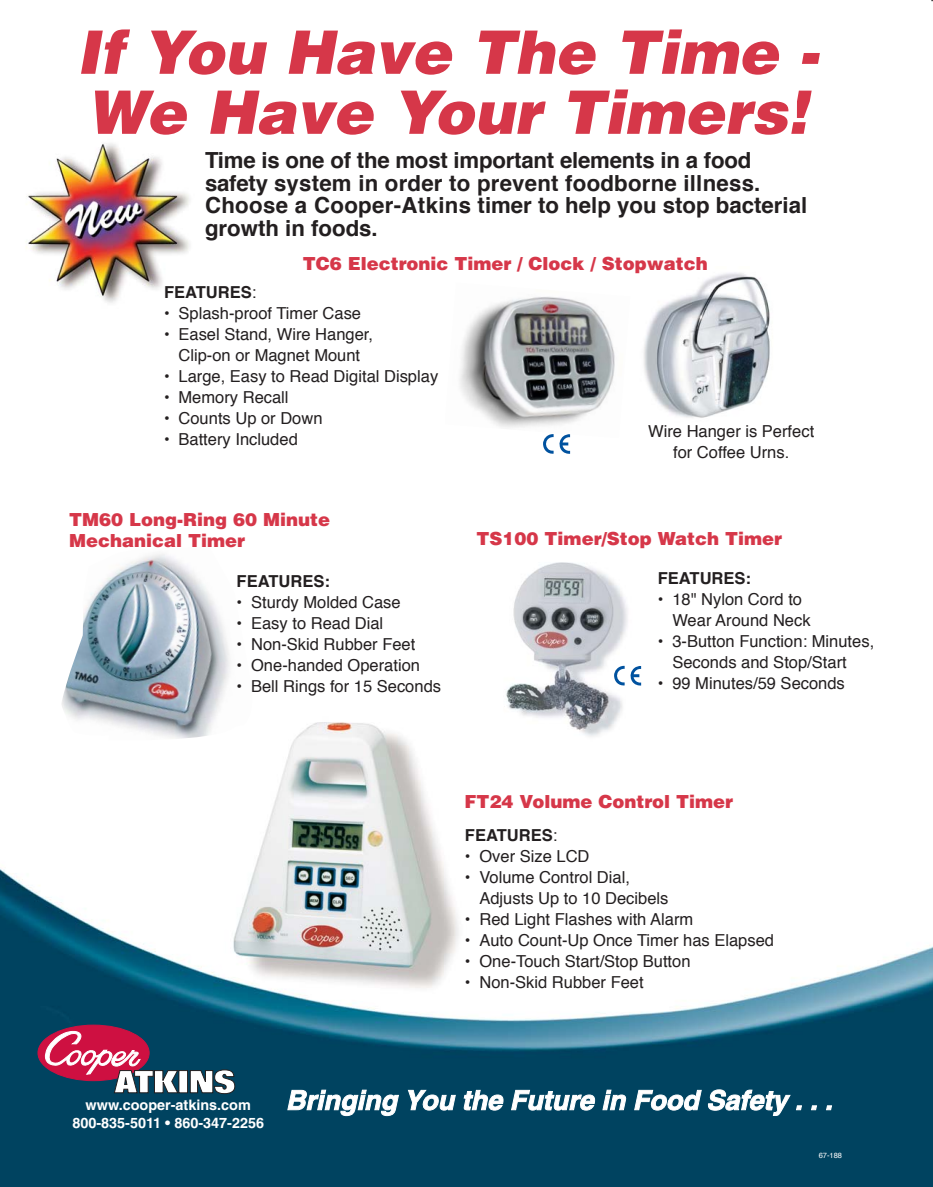
<style>
.page{position:relative;width:933px;height:1187px;background:#fff}
.page>*{position:absolute;margin:0;border:0;box-sizing:border-box;transform-origin:0 0}
.t1{font:italic 900 60px/60px "Helvetica";color:#d63749}
.t2{font:700 22.2px/22.5px "Helvetica";color:#231f20}
.t3{font:900 18px/21px "Helvetica";color:#d63749}
.t4{font:16.5px/21px "Helvetica";color:#231f20}
.t5{font:700 16.5px "Helvetica";color:#231f20}
.t6{font:700 14.4px/17.4px "Helvetica";color:#fff;text-align:center}
.t7{font:7.5px "Helvetica";color:#fff}
.s1{font-weight:400}
</style>
<div class="page">
<img style="left:0;top:451px;width:932px;height:736px">
<img style="left:26px;top:143px;width:164px;height:160px">
<img style="left:459px;top:297px;width:156px;height:140px">
<svg style="left:543px;top:434px;width:27px;height:20px"></svg>
<img style="left:643px;top:272px;width:127px;height:146px">
<img style="left:481px;top:539px;width:153px;height:202px">
<svg style="left:614px;top:666px;width:27px;height:20px"></svg>
<img style="left:61px;top:547px;width:196px;height:195px">
<img style="left:218px;top:700px;width:248px;height:305px">
<div style="left:38px;top:1025px;width:111px;height:55px;background:#ce1041;border-radius:50%"></div>
<svg style="left:44px;top:1030px;width:135px;height:63px"></svg>
<div style="left:179px;top:1070px;width:8px;height:22px;background:#fff"></div>
<div style="left:178px;top:1070px;width:10px;height:23px;border:1px solid #231f20"></div>
<svg style="left:189px;top:1069px;width:46px;height:25px"></svg>
<svg style="left:287px;top:1090px;width:111px;height:26px"></svg>
<svg style="left:408px;top:1090px;width:47px;height:20px"></svg>
<svg style="left:464px;top:1090px;width:40px;height:20px"></svg>
<svg style="left:511px;top:1090px;width:84px;height:20px"></svg>
<svg style="left:602px;top:1090px;width:24px;height:20px"></svg>
<svg style="left:634px;top:1090px;width:67px;height:20px"></svg>
<svg style="left:707px;top:1089px;width:83px;height:27px"></svg>
<svg style="left:796px;top:1105px;width:5px;height:5px"></svg>
<svg style="left:811px;top:1105px;width:5px;height:5px"></svg>
<svg style="left:826px;top:1105px;width:5px;height:5px"></svg>
<h1 class="t1" style="left:76px;top:28px;width:752px">If You Have The Time -<br>We Have Your Timers!</h1>
<h2 class="t2" style="left:205px;top:151px;width:603px">Time is one of the most important elements in a food safety system in order to prevent foodborne illness.<br>Choose a Cooper-Atkins timer to help you stop bacterial growth in foods.</h2>
<p class="t3" style="left:303px;top:255px;width:406px">TC6 Electronic Timer / Clock / Stopwatch</p>
<p class="t5" style="left:164px;top:285px;width:94px">FEATURES<span class="s1">:</span></p>
<p class="t4" style="left:164px;top:304px;width:198px">• Splash-proof Timer Case</p>
<p class="t4" style="left:164px;top:325px;width:210px;text-align:center">• Easel Stand, Wire Hanger,<br>Clip-on or Magnet Mount</p>
<p class="t4" style="left:164px;top:367px;width:276px">• Large, Easy to Read Digital Display</p>
<p class="t4" style="left:164px;top:388px;width:126px">• Memory Recall</p>
<p class="t4" style="left:164px;top:409px;width:160px">• Counts Up or Down</p>
<p class="t4" style="left:164px;top:430px;width:135px">• Battery Included</p>
<p class="t3" style="left:69px;top:510px;width:263px">TM60 Long-Ring 60 Minute<br>Mechanical Timer</p>
<p class="t5" style="left:236px;top:574px;width:95px">FEATURES:</p>
<p class="t4" style="left:236px;top:593px;width:165px">• Sturdy Molded Case</p>
<p class="t4" style="left:236px;top:614px;width:148px">• Easy to Read Dial</p>
<p class="t4" style="left:236px;top:635px;width:180px">• Non-Skid Rubber Feet</p>
<p class="t4" style="left:236px;top:656px;width:185px">• One-handed Operation</p>
<p class="t4" style="left:236px;top:677px;width:206px">• Bell Rings for 15 Seconds</p>
<p class="t4" style="left:648px;top:422px;width:167px;text-align:center">Wire Hanger is Perfect for Coffee Urns.</p>
<p class="t3" style="left:476px;top:530px;width:307px">TS100 Timer/Stop Watch Timer</p>
<p class="t5" style="left:657px;top:571px;width:95px">FEATURES:</p>
<p class="t4" style="left:672px;top:590px;width:140px;text-indent:-15px">• 18" Nylon Cord to<br>Wear Around Neck</p>
<p class="t4" style="left:672px;top:632px;width:203px;text-indent:-15px">• 3-Button Function: Minutes,<br>Seconds and Stop/Start</p>
<p class="t4" style="left:657px;top:674px;width:188px">• 99 Minutes/59 Seconds</p>
<p class="t3" style="left:464px;top:792px;width:270px">FT24 Volume Control Timer</p>
<p class="t5" style="left:465px;top:828px;width:94px">FEATURES<span class="s1">:</span></p>
<p class="t4" style="left:465px;top:847px;width:126px">• Over Size LCD</p>
<p class="t4" style="left:479px;top:868px;width:190px;text-indent:-15px">• Volume Control Dial,<br>Adjusts Up to 10 Decibels</p>
<p class="t4" style="left:465px;top:910px;width:230px">• Red Light Flashes with Alarm</p>
<p class="t4" style="left:465px;top:931px;width:310px">• Auto Count-Up Once Timer has Elapsed</p>
<p class="t4" style="left:465px;top:952px;width:227px">• One-Touch Start/Stop Button</p>
<p class="t4" style="left:465px;top:973px;width:180px">• Non-Skid Rubber Feet</p>
<p class="t6" style="left:72px;top:1098px;width:193px">www.cooper-atkins.com<br>800-835-5011 • 860-347-2256</p>
<p class="t7" style="left:818px;top:1152px;width:25px">67-188</p>
</div>
